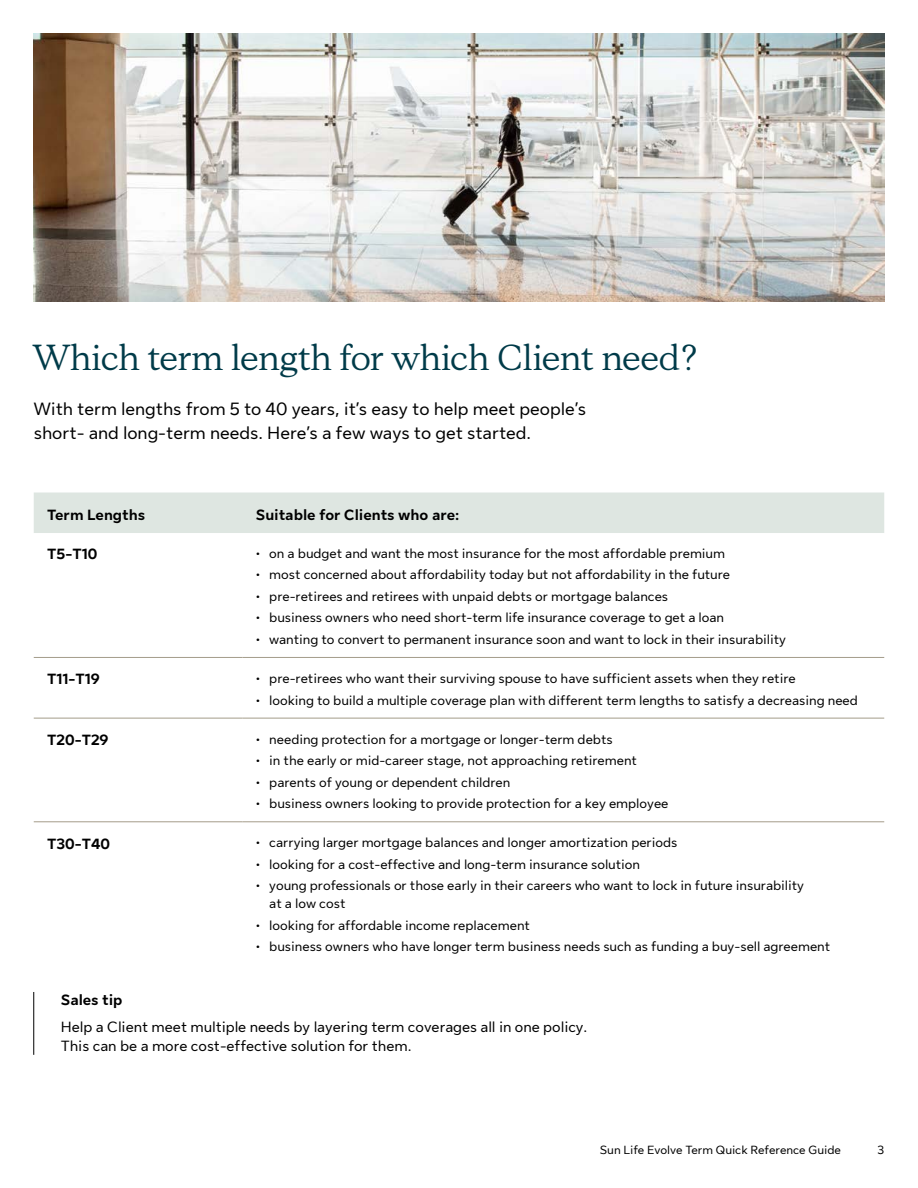
<style>
.page{position:relative;width:918px;height:1188px;background:#fff}
.page>*{position:absolute;margin:0;border:0;box-sizing:border-box;transform-origin:0 0}
.t1{font:36px "Sun Life New Display";color:#003b49}
.t2{font:18px/24px "Sun Life New Text";color:#000}
.t3{font:15px/19.5px "Sun Life New Text";color:#000}
.t4{font:700 15px "Sun Life New Text";color:#000}
.t5{font:13.5px/18px "Sun Life New Text";color:#000}
.t6{font:12px "Sun Life New Text";color:#000}
</style>
<div class="page">
<img style="left:34px;top:34px;width:850px;height:268px">
<div style="left:34px;top:493px;width:850px;height:40px;background:#dee6e1"></div>
<hr style="left:34px;top:657px;width:208px;height:1px;background:#a49c8a">
<hr style="left:242px;top:657px;width:642px;height:1px;background:#a49c8a">
<hr style="left:34px;top:718px;width:208px;height:1px;background:#a49c8a">
<hr style="left:242px;top:718px;width:642px;height:1px;background:#a49c8a">
<hr style="left:34px;top:821px;width:208px;height:1px;background:#a49c8a">
<hr style="left:242px;top:821px;width:642px;height:1px;background:#a49c8a">
<hr style="left:33px;top:992px;width:1px;height:63px;background:#000">
<h1 class="t1" style="left:34px;top:334px;width:666px">Which term length for which Client need?</h1>
<h2 class="t2" style="left:34px;top:395px;width:554px">With term lengths from 5 to 40 years, it’s easy to help meet people’s short- and long-term needs. Here’s a few ways to get started.</h2>
<p class="t4" style="left:47px;top:504px;width:99px">Term Lengths</p>
<p class="t4" style="left:256px;top:504px;width:205px">Suitable for Clients who are:</p>
<p class="t4" style="left:47px;top:544px;width:52px">T5-T10</p>
<p class="t5" style="left:256px;top:543px;width:471px">• on a budget and want the most insurance for the most affordable premium</p>
<p class="t5" style="left:256px;top:565px;width:476px">• most concerned about affordability today but not affordability in the future</p>
<p class="t5" style="left:256px;top:586px;width:414px">• pre-retirees and retirees with unpaid debts or mortgage balances</p>
<p class="t5" style="left:256px;top:608px;width:470px">• business owners who need short-term life insurance coverage to get a loan</p>
<p class="t5" style="left:256px;top:629px;width:532px">• wanting to convert to permanent insurance soon and want to lock in their insurability</p>
<p class="t4" style="left:47px;top:669px;width:54px">T11-T19</p>
<p class="t5" style="left:256px;top:669px;width:541px">• pre-retirees who want their surviving spouse to have sufficient assets when they retire</p>
<p class="t5" style="left:256px;top:690px;width:604px">• looking to build a multiple coverage plan with different term lengths to satisfy a decreasing need</p>
<p class="t4" style="left:47px;top:729px;width:63px">T20-T29</p>
<p class="t5" style="left:256px;top:729px;width:358px">• needing protection for a mortgage or longer-term debts</p>
<p class="t5" style="left:256px;top:751px;width:383px">• in the early or mid-career stage, not approaching retirement</p>
<p class="t5" style="left:256px;top:772px;width:256px">• parents of young or dependent children</p>
<p class="t5" style="left:256px;top:794px;width:414px">• business owners looking to provide protection for a key employee</p>
<p class="t4" style="left:47px;top:833px;width:64px">T30-T40</p>
<p class="t5" style="left:256px;top:833px;width:423px">• carrying larger mortgage balances and longer amortization periods</p>
<p class="t5" style="left:256px;top:854px;width:386px">• looking for a cost-effective and long-term insurance solution</p>
<p class="t5" style="left:269px;top:876px;width:536px;text-indent:-14px">• young professionals or those early in their careers who want to lock in future insurability at a low cost</p>
<p class="t5" style="left:256px;top:916px;width:276px">• looking for affordable income replacement</p>
<p class="t5" style="left:256px;top:937px;width:576px">• business owners who have longer term business needs such as funding a buy-sell agreement</p>
<p class="t4" style="left:61px;top:990px;width:63px">Sales tip</p>
<p class="t3" style="left:61px;top:1016px;width:528px">Help a Client meet multiple needs by layering term coverages all in one policy.<br>This can be a more cost-effective solution for them.</p>
<p class="t6" style="left:600px;top:1142px;width:243px">Sun Life Evolve Term Quick Reference Guide</p>
<p class="t6" style="left:878px;top:1142px;width:8px">3</p>
</div>
